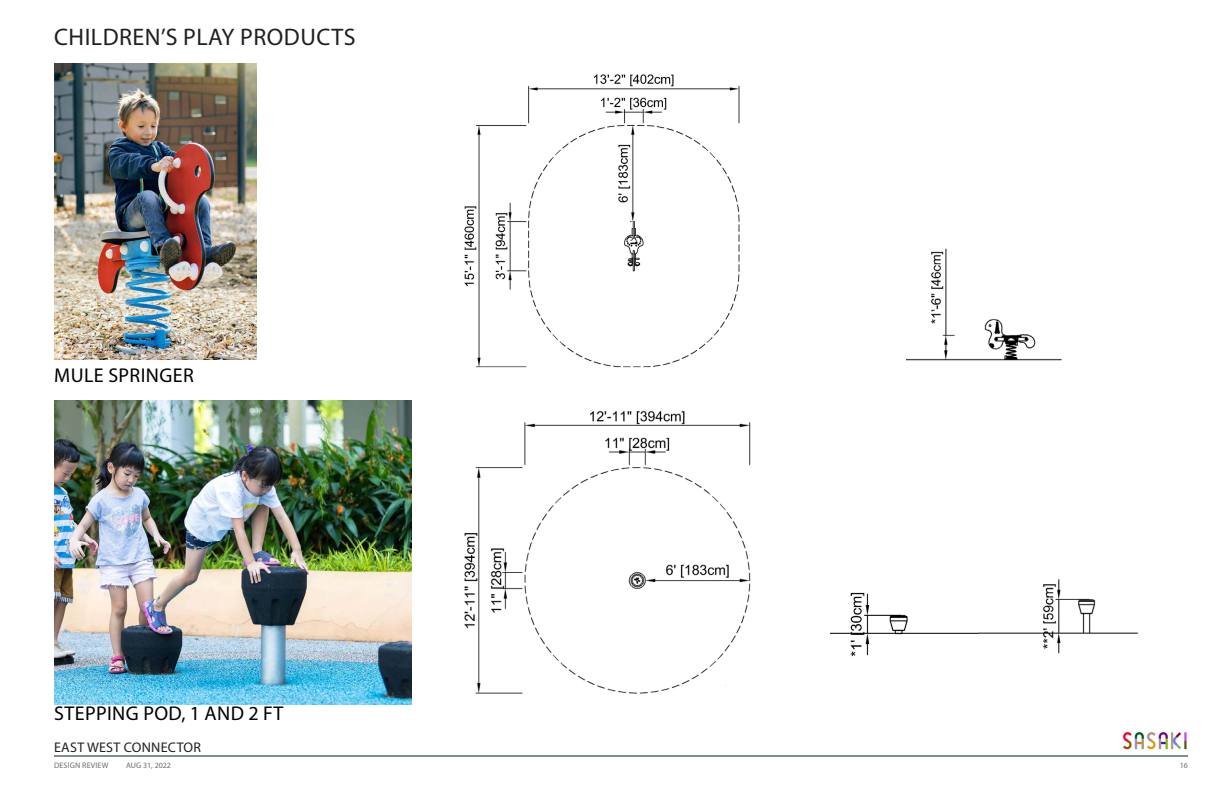
<style>
.page{position:relative;width:1224px;height:792px;background:#fff}
.page>*{position:absolute;margin:0;border:0;box-sizing:border-box;transform-origin:0 0}
.t1{font:24px "Myriad Pro";letter-spacing:.02em;color:#231f20}
.t2{font:20px "Myriad Pro";letter-spacing:.02em;color:#000}
.t3{font:14px "Myriad Pro";letter-spacing:.02em;color:#231f20}
.t4{font:8px "Myriad Pro";letter-spacing:.02em;color:#6c6d70}
.t5{font:8px "Myriad Pro";color:#6c6d70}
</style>
<div class="page">
<img style="left:54px;top:63px;width:203px;height:297px">
<img style="left:464px;top:74px;width:276px;height:294px">
<img style="left:464px;top:411px;width:287px;height:283px">
<img style="left:907px;top:248px;width:155px;height:113px">
<img style="left:830px;top:592px;width:148px;height:65px">
<img style="left:978px;top:579px;width:160px;height:75px">
<img style="left:54px;top:400px;width:358px;height:305px">
<div style="left:726px;top:656px;width:125px;height:55px;background:#fff"></div>
<div style="left:749px;top:618px;width:81px;height:54px;background:#fff"></div>
<hr style="left:54px;top:756px;width:1134px;height:1px;background:#041f22">
<img style="left:1122px;top:730px;width:66px;height:20px">
<p class="t1" style="left:54px;top:22px;width:303px">CHILDREN’S PLAY PRODUCTS</p>
<p class="t2" style="left:54px;top:363px;width:141px">MULE SPRINGER</p>
<p class="t2" style="left:54px;top:701px;width:231px">STEPPING POD, 1 AND 2 FT</p>
<p class="t3" style="left:54px;top:739px;width:148px">EAST WEST CONNECTOR</p>
<p class="t4" style="left:54px;top:760px;width:56px">DESIGN REVIEW</p>
<p class="t5" style="left:126px;top:760px;width:47px">AUG 31, 2022</p>
<p class="t4" style="left:1180px;top:760px;width:10px">16</p>
</div>
